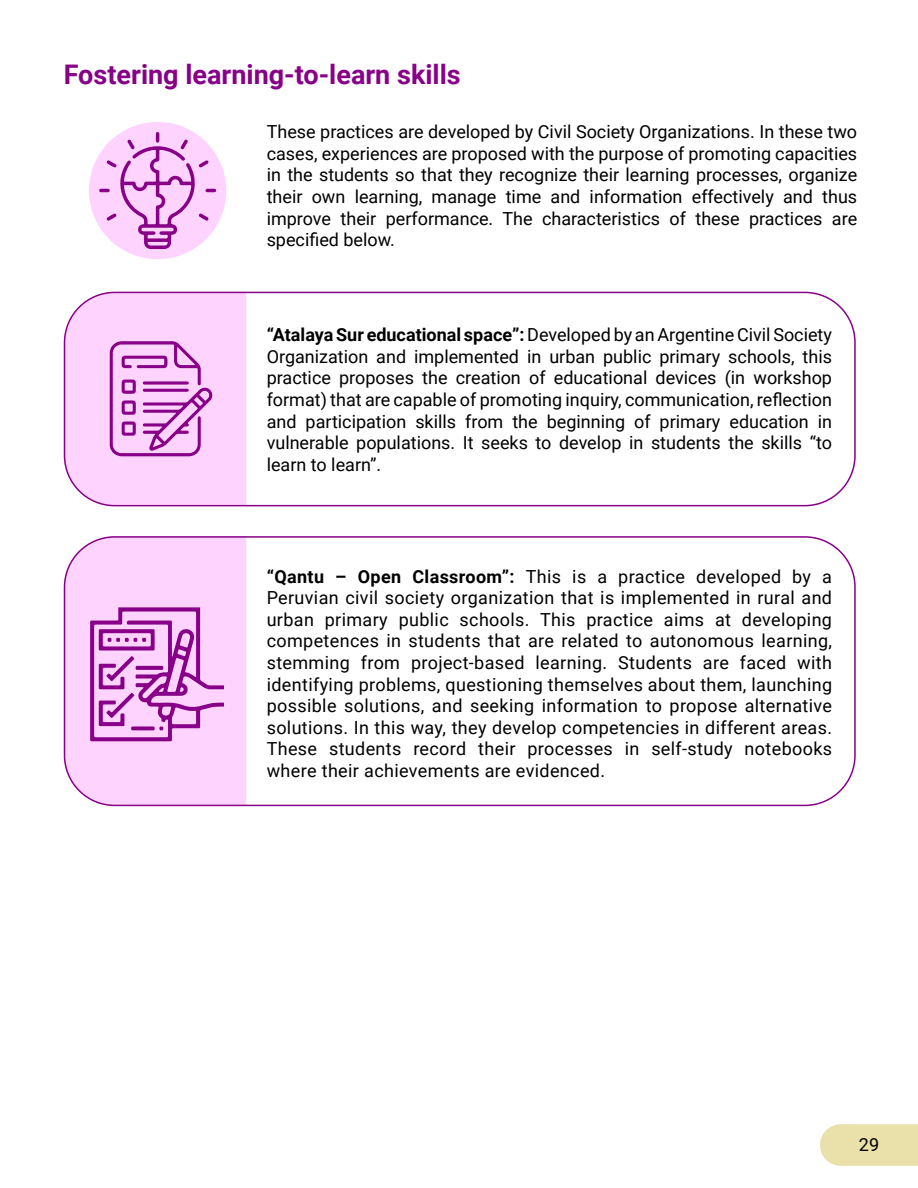
<style>
.page{position:relative;width:918px;height:1188px;background:#fff}
.page>*{position:absolute;margin:0;border:0;box-sizing:border-box;transform-origin:0 0}
.t1{font:700 27px "Roboto";color:#870087}
.t2{font:18px/21.6px "Roboto";color:#000;text-align:justify}
.t3{font:18px "Roboto";color:#020203}
.s1{font-weight:700}
</style>
<div class="page">
<svg style="left:820px;top:1124px;width:98px;height:42px;background:#eae1ae"></svg>
<div style="left:89px;top:122px;width:137px;height:137px;background:#fed4ff;border-radius:50%"></div>
<svg style="left:99px;top:132px;width:117px;height:117px"></svg>
<div style="left:64px;top:292px;width:792px;height:214px;border:2px solid #870087;border-radius:50px"></div>
<svg style="left:64px;top:292px;width:182px;height:214px;background:#f2c0f3"></svg>
<div style="left:64px;top:536px;width:182px;height:270px;background:#fed4ff"></div>
<div style="left:64px;top:536px;width:792px;height:270px;border:2px solid #870087;border-radius:50px"></div>
<svg style="left:90px;top:607px;width:134px;height:134px;background:#d992d9"></svg>
<h1 class="t1" style="left:64px;top:56px;width:399px">Fostering learning-to-learn skills</h1>
<p class="t2" style="left:267px;top:120px;width:592px">These practices are developed by Civil Society Organizations. In these two cases, experiences are proposed with the purpose of promoting capacities in the students so that they recognize their learning processes, organize their own learning, manage time and information effectively and thus improve their performance. The characteristics of these practices are specified below.</p>
<p class="t2" style="left:267px;top:323px;width:567px"><span class="s1">“Atalaya Sur educational space”:</span> Developed by an Argentine Civil Society Organization and implemented in urban public primary schools, this practice proposes the creation of educational devices (in workshop format) that are capable of promoting inquiry, communication, reflection and participation skills from the beginning of primary education in vulnerable populations. It seeks to develop in students the skills “to learn to learn”.</p>
<p class="t2" style="left:267px;top:565px;width:567px"><span class="s1">“Qantu – Open Classroom”:</span> This is a practice developed by a Peruvian civil society organization that is implemented in rural and urban primary public schools. This practice aims at developing competences in students that are related to autonomous learning, stemming from project-based learning. Students are faced with identifying problems, questioning themselves about them, launching possible solutions, and seeking information to propose alternative solutions. In this way, they develop competencies in different areas.<br>These students record their processes in self-study notebooks where their achievements are evidenced.</p>
<p class="t3" style="left:859px;top:1132px;width:22px">29</p>
</div>
